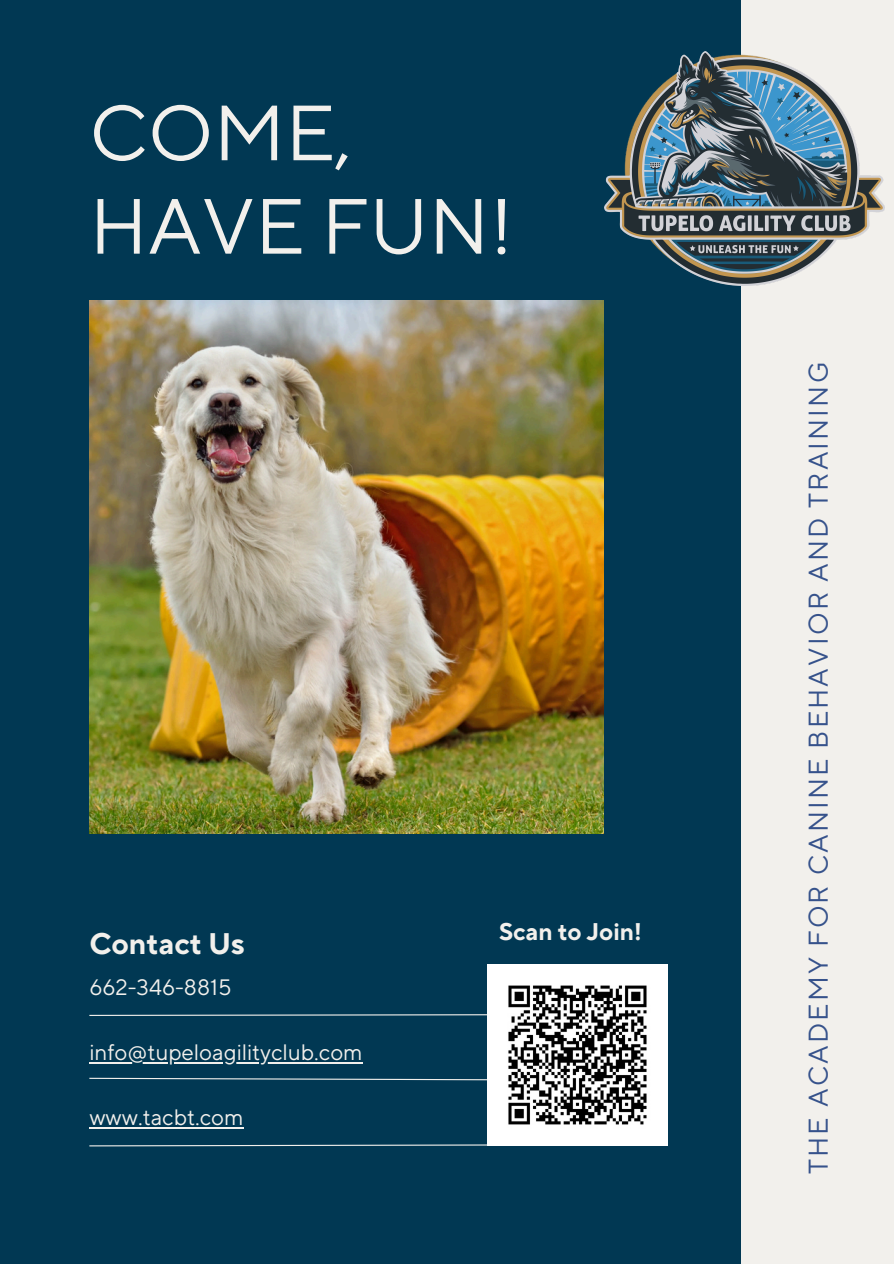
<style>
.page{position:relative;width:894px;height:1264px;background:#fff}
.page>*{position:absolute;margin:0;border:0;box-sizing:border-box;transform-origin:0 0}
.t1{font:78px/93.3px "TT Norms Pro";color:#f2f0ec}
.t2{font:700 29.7px "TT Norms Pro";color:#f2f0ec}
.t3{font:27px "TT Norms Pro";letter-spacing:.08em;color:#36528b}
.t4{font:700 24px "TT Norms Pro";color:#f2f0ec}
.t5{font:22.2px "TT Norms Pro";color:#f2f0ec}
</style>
<div class="page">
<div style="left:0;top:0;width:893px;height:1263px;background:#013853"></div>
<div style="left:740px;top:0;width:153px;height:1263px;background:#f2f0ec"></div>
<svg style="left:89px;top:1014px;width:398px;height:2px"></svg>
<svg style="left:89px;top:1077px;width:398px;height:3px"></svg>
<svg style="left:89px;top:1144px;width:425px;height:2px"></svg>
<img style="left:89px;top:301px;width:514px;height:532px">
<img style="left:604px;top:51px;width:280px;height:234px">
<hr style="left:89px;top:1061px;width:273px;height:2px;background:#f2f0ec">
<hr style="left:89px;top:1127px;width:154px;height:1px;background:#f2f0ec">
<img style="left:487px;top:964px;width:180px;height:180px">
<p class="t1" style="left:89px;top:89px;width:425px">COME,<br>HAVE FUN!</p>
<h1 class="t2" style="left:89px;top:926px;width:157px">Contact Us</h1>
<h4 class="t5" style="left:89px;top:973px;width:143px">662-346-8815</h4>
<p class="t5" style="left:89px;top:1039px;width:275px">info@tupeloagilityclub.com</p>
<h3 class="t5" style="left:89px;top:1104px;width:155px">www.tacbt.com</h3>
<p class="t4" style="left:499px;top:917px;width:144px">Scan to Join!</p>
<p class="t3" style="left:802px;top:1174px;width:813px;rotate:-90deg">THE ACADEMY FOR CANINE BEHAVIOR AND TRAINING</p>
</div>
